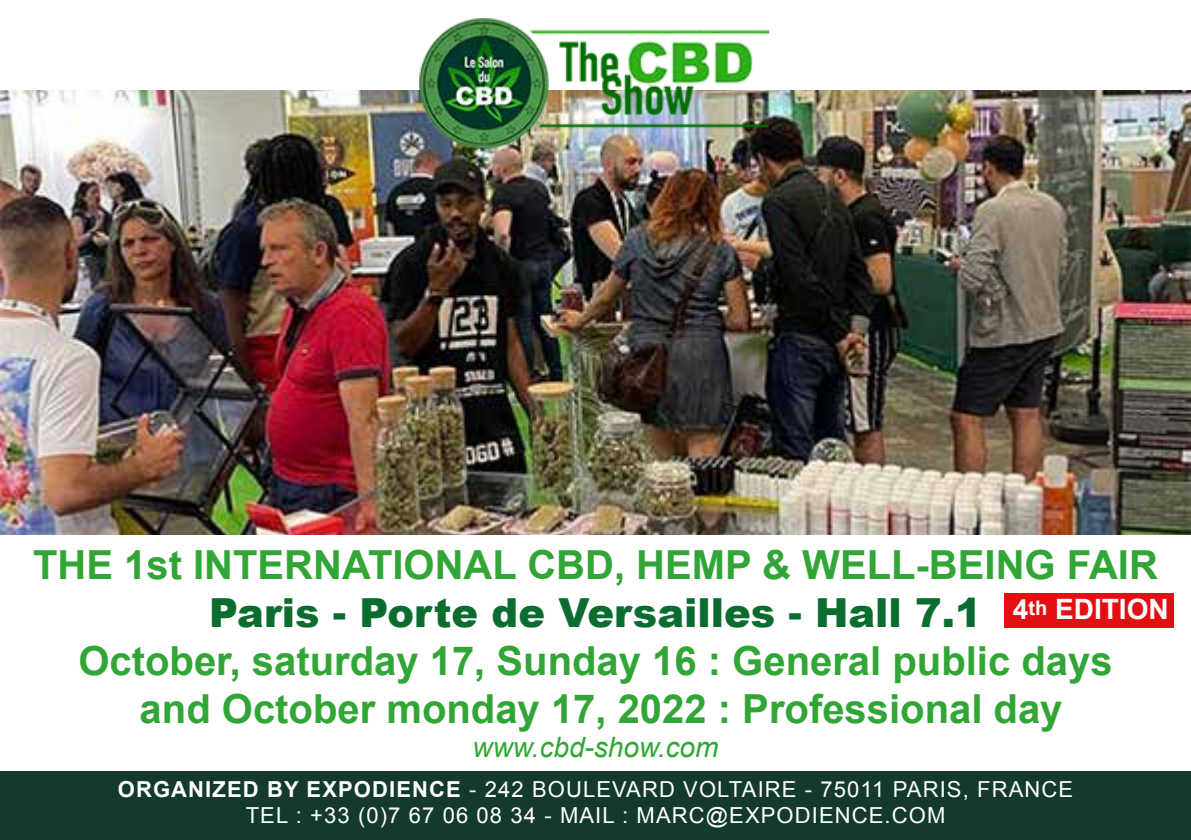
<style>
.page{position:relative;width:1191px;height:840px;background:#fff}
.page>*{position:absolute;margin:0;border:0;box-sizing:border-box;transform-origin:0 0}
.t1{font:700 40px/48px "Arial";color:#31a636;text-align:center}
.t2{font:900 40px "Arial";color:#0b6c30}
.t3{font:italic 28px "Arial";color:#31a636}
.t4{font:700 28px "Arial";color:#fff}
.t5{font:22px/26.4px "Arial";letter-spacing:.05em;color:#fff;text-align:center}
.s1{font-weight:700}
.s2{font-size:20px}
</style>
<div class="page">
<img style="left:1px;top:91px;width:1190px;height:443px">
<div style="left:0;top:771px;width:1191px;height:68px;background:#133a2d"></div>
<img style="left:418px;top:18px;width:354px;height:132px">
<div style="left:1004px;top:592px;width:170px;height:35px;background:#e30f13"></div>
<p class="t1" style="left:33px;top:542px;width:1126px">THE 1st INTERNATIONAL CBD, HEMP &amp; WELL-BEING FAIR</p>
<p class="t2" style="left:209px;top:583px;width:774px">Paris - Porte de Versailles - Hall 7.1</p>
<p class="t1" style="left:78px;top:638px;width:1035px">October, saturday 17, Sunday 16 : General public days and October monday 17, 2022 : Professional day</p>
<p class="t3" style="left:472px;top:728px;width:247px">www.cbd-show.com</p>
<p class="t5" style="left:118px;top:775px;width:956px"><span class="s1">ORGANIZED BY EXPODIENCE</span> - 242 BOULEVARD VOLTAIRE - 75011 PARIS, FRANCE<br>TEL : +33 (0)7 67 06 08 34 - MAIL : MARC@EXPODIENCE.COM</p>
<p class="t4" style="left:1013px;top:590px;width:157px">4<span class="s2">th</span> EDITION</p>
</div>
